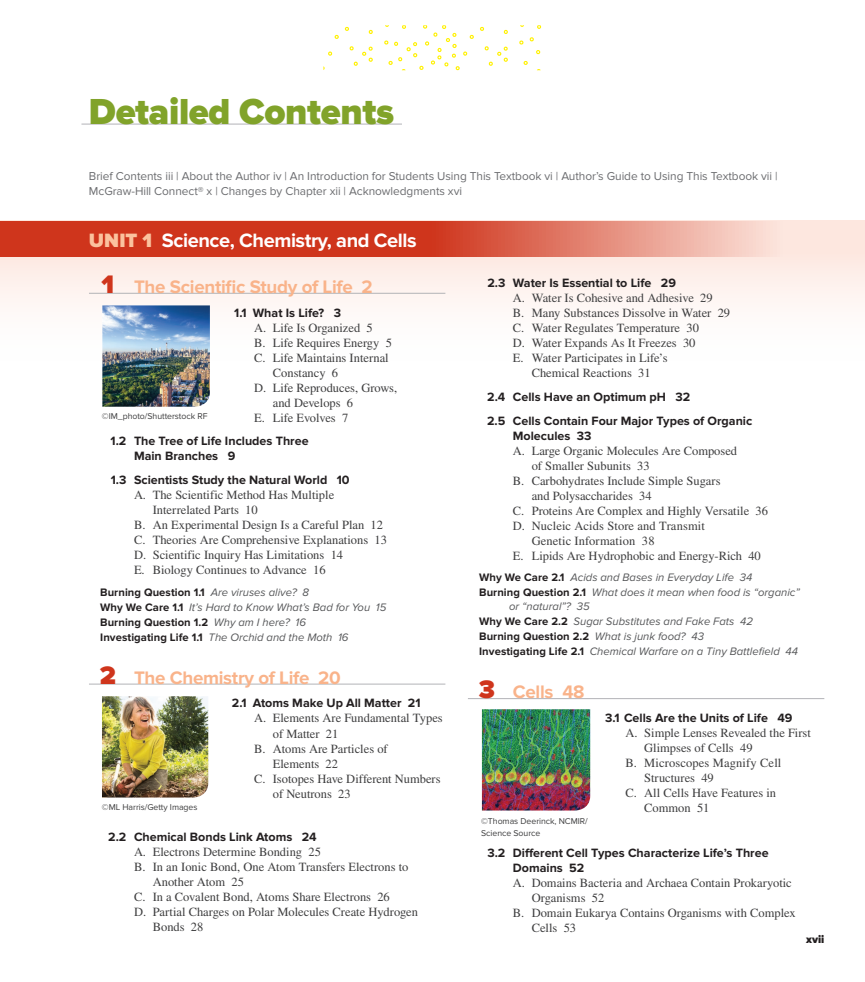
<style>
.page{position:relative;width:865px;height:982px;background:#fff}
.page>*{position:absolute;margin:0;border:0;box-sizing:border-box;transform-origin:0 0}
.fto_tt{font:900 37.5px "Proxima Nova";letter-spacing:-.01em;color:#81a32a}
.fto_tx_unit_tt{font:700 20px "Proxima Nova";letter-spacing:-.02em;color:#fff}
.fto_tx_ch_tt{font:700 18.75px "Proxima Nova";letter-spacing:-.015em;color:#f9b38a}
.fto_tx_hb{font:12.5px/15px "STIX Math Jax Main";color:#3e3e3f}
.fto_tx_hb_indent{font:12.5px/15px "STIX Math Jax Main";color:#3e3e3f}
.fto_tx_ha{font:700 12.5px/15px "Proxima Nova";color:#231f20}
.fto_tx_ha_first{font:700 12.5px "Proxima Nova";color:#231f20}
.fto_tx_fm_tt{font:11.88px/15px "Proxima Nova";letter-spacing:-.005em;color:#6c6d70}
.fto_tx_box_st{font:italic 11.25px/13.8px "Proxima Nova";color:#57585a}
.fto_tx_box_st-2{font:700 11.25px "Proxima Nova";letter-spacing:.005em;color:#231f20}
.fto_tx_box_st_after{font:italic 11.25px "Proxima Nova";color:#57585a}
.fto_tx_box_st_after-2{font:700 11.25px "Proxima Nova";letter-spacing:.005em;color:#231f20}
.t1{font:900 11.25px "Proxima Nova";color:#231f20}
.bch_fgcr{font:8.75px/11.2px "Proxima Nova";letter-spacing:-.005em;color:#3e3e3f}
.s1{font-weight:900;color:#fbc29e}
.s2{font-weight:900;font-size:26.25px;color:#cf351c}
.s3{font-weight:400;font-style:italic;color:#57585a}
.s4{font-weight:700;font-style:normal;color:#231f20}
</style>
<div class="page">
<svg style="left:0;top:256px;width:865px;height:49px;fill:#fdf0eb"></svg>
<svg style="left:0;top:221px;width:865px;height:35px;background:#dc6956"></svg>
<hr style="left:81px;top:124px;width:321px;height:1px;background:#b2b3b7">
<hr style="left:89px;top:293px;width:356px;height:1px;background:#b2b3b7">
<hr style="left:89px;top:683px;width:356px;height:1px;background:#b2b3b7">
<img style="left:102px;top:696px;width:106px;height:101px">
<hr style="left:468px;top:698px;width:356px;height:1px;background:#b2b3b7">
<img style="left:482px;top:709px;width:108px;height:101px">
<img style="left:102px;top:305px;width:108px;height:102px">
<svg style="left:349px;top:46px;width:24px;height:20px"></svg>
<svg style="left:369px;top:30px;width:4px;height:4px"></svg>
<svg style="left:328px;top:51px;width:4px;height:5px"></svg>
<svg style="left:334px;top:35px;width:5px;height:4px"></svg>
<svg style="left:345px;top:27px;width:4px;height:4px"></svg>
<svg style="left:484px;top:46px;width:24px;height:20px"></svg>
<svg style="left:504px;top:30px;width:4px;height:4px"></svg>
<svg style="left:480px;top:27px;width:4px;height:4px"></svg>
<svg style="left:519px;top:40px;width:4px;height:5px"></svg>
<svg style="left:537px;top:25px;width:4px;height:4px"></svg>
<svg style="left:523px;top:61px;width:4px;height:4px"></svg>
<svg style="left:529px;top:37px;width:5px;height:4px"></svg>
<svg style="left:536px;top:50px;width:4px;height:4px"></svg>
<svg style="left:384px;top:25px;width:90px;height:45px"></svg>
<p class="fto_tt" style="left:89px;top:90px;width:306px">Detailed Contents</p>
<p class="fto_tx_fm_tt" style="left:89px;top:168px;width:690px">Brief Contents iii | About the Author iv | An Introduction for Students Using This Textbook vi | Author’s Guide to Using This Textbook vii |<br>McGraw-Hill Connect® x | Changes by Chapter xii | Acknowledgments xvi</p>
<p class="fto_tx_unit_tt" style="left:89px;top:228px;width:329px"><span class="s1">UNIT 1</span> Science, Chemistry, and Cells</p>
<p class="fto_tx_ch_tt" style="left:102px;top:276px;width:273px"><span class="s2">1</span> The Scientific Study of Life 2</p>
<p class="fto_tx_ha_first" style="left:234px;top:305px;width:108px">1.1 What Is Life? 3</p>
<p class="fto_tx_hb_indent" style="left:254px;top:321px;width:120px">A. Life Is Organized 5</p>
<p class="fto_tx_hb_indent" style="left:254px;top:336px;width:139px">B. Life Requires Energy 5</p>
<p class="fto_tx_hb_indent" style="left:273px;top:351px;width:117px;text-indent:-19px">C. Life Maintains Internal<br>Constancy 6</p>
<p class="fto_tx_hb_indent" style="left:273px;top:381px;width:126px;text-indent:-19px">D. Life Reproduces, Grows, and Develops 6</p>
<p class="fto_tx_hb_indent" style="left:254px;top:411px;width:96px">E. Life Evolves 7</p>
<p class="fto_tx_ha" style="left:134px;top:434px;width:176px;text-indent:-23px">1.2 The Tree of Life Includes Three<br>Main Branches 9</p>
<p class="fto_tx_ha" style="left:111px;top:473px;width:240px">1.3 Scientists Study the Natural World 10</p>
<p class="fto_tx_hb" style="left:153px;top:488px;width:183px;text-indent:-19px">A. The Scientific Method Has Multiple<br>Interrelated Parts 10</p>
<p class="fto_tx_hb" style="left:134px;top:518px;width:250px">B. An Experimental Design Is a Careful Plan 12</p>
<p class="fto_tx_hb" style="left:134px;top:533px;width:254px">C. Theories Are Comprehensive Explanations 13</p>
<p class="fto_tx_hb" style="left:134px;top:548px;width:211px">D. Scientific Inquiry Has Limitations 14</p>
<p class="fto_tx_hb" style="left:134px;top:563px;width:193px">E. Biology Continues to Advance 16</p>
<p class="fto_tx_box_st_after-2" style="left:100px;top:585px;width:210px">Burning Question 1.1 <span class="s3">Are viruses alive? 8</span></p>
<p class="fto_tx_box_st" style="left:100px;top:600px;width:287px"><span class="s4">Why We Care 1.1</span> It’s Hard to Know What’s Bad for You 15</p>
<p class="fto_tx_box_st-2" style="left:100px;top:615px;width:207px">Burning Question 1.2 <span class="s3">Why am I here? 16</span></p>
<p class="fto_tx_box_st" style="left:100px;top:630px;width:250px"><span class="s4">Investigating Life 1.1</span> The Orchid and the Moth 16</p>
<p class="fto_tx_ch_tt" style="left:100px;top:666px;width:242px"><span class="s2">2</span> The Chemistry of Life 20</p>
<p class="fto_tx_ha_first" style="left:232px;top:696px;width:190px">2.1 Atoms Make Up All Matter 21</p>
<p class="fto_tx_hb_indent" style="left:273px;top:711px;width:171px;text-indent:-19px">A. Elements Are Fundamental Types of Matter 21</p>
<p class="fto_tx_hb_indent" style="left:273px;top:741px;width:116px;text-indent:-19px">B. Atoms Are Particles of<br>Elements 22</p>
<p class="fto_tx_hb_indent" style="left:273px;top:771px;width:169px;text-indent:-19px">C. Isotopes Have Different Numbers of Neutrons 23</p>
<p class="fto_tx_ha" style="left:108px;top:829px;width:210px">2.2 Chemical Bonds Link Atoms 24</p>
<p class="fto_tx_hb" style="left:134px;top:845px;width:188px">A. Electrons Determine Bonding 25</p>
<p class="fto_tx_hb" style="left:153px;top:860px;width:257px;text-indent:-19px">B. In an Ionic Bond, One Atom Transfers Electrons to<br>Another Atom 25</p>
<p class="fto_tx_hb" style="left:134px;top:890px;width:257px">C. In a Covalent Bond, Atoms Share Electrons 26</p>
<p class="fto_tx_hb" style="left:153px;top:905px;width:267px;text-indent:-19px">D. Partial Charges on Polar Molecules Create Hydrogen<br>Bonds 28</p>
<p class="fto_tx_ha" style="left:487px;top:276px;width:190px">2.3 Water Is Essential to Life 29</p>
<p class="fto_tx_hb" style="left:513px;top:291px;width:201px">A. Water Is Cohesive and Adhesive 29</p>
<p class="fto_tx_hb" style="left:513px;top:306px;width:219px">B. Many Substances Dissolve in Water 29</p>
<p class="fto_tx_hb" style="left:513px;top:321px;width:187px">C. Water Regulates Temperature 30</p>
<p class="fto_tx_hb" style="left:513px;top:336px;width:184px">D. Water Expands As It Freezes 30</p>
<p class="fto_tx_hb" style="left:513px;top:351px;width:156px;text-align:center">E. Water Participates in Life’s<br>Chemical Reactions 31</p>
<p class="fto_tx_ha" style="left:487px;top:390px;width:205px">2.4 Cells Have an Optimum pH 32</p>
<p class="fto_tx_ha" style="left:513px;top:413px;width:241px;text-indent:-26px">2.5 Cells Contain Four Major Types of Organic<br>Molecules 33</p>
<p class="fto_tx_hb" style="left:531px;top:444px;width:207px;text-indent:-19px">A. Large Organic Molecules Are Composed of Smaller Subunits 33</p>
<p class="fto_tx_hb" style="left:531px;top:474px;width:190px;text-indent:-19px">B. Carbohydrates Include Simple Sugars and Polysaccharides 34</p>
<p class="fto_tx_hb" style="left:513px;top:504px;width:256px">C. Proteins Are Complex and Highly Versatile 36</p>
<p class="fto_tx_hb" style="left:531px;top:519px;width:175px;text-indent:-19px">D. Nucleic Acids Store and Transmit<br>Genetic Information 38</p>
<p class="fto_tx_hb" style="left:513px;top:549px;width:249px">E. Lipids Are Hydrophobic and Energy-Rich 40</p>
<p class="fto_tx_box_st_after" style="left:479px;top:571px;width:275px"><span class="s4">Why We Care 2.1</span> Acids and Bases in Everyday Life 34</p>
<p class="fto_tx_box_st" style="left:509px;top:586px;width:292px;text-indent:-30px"><span class="s4">Burning Question 2.1</span> What does it mean when food is “organic” or “natural”? 35</p>
<p class="fto_tx_box_st" style="left:479px;top:614px;width:275px"><span class="s4">Why We Care 2.2</span> Sugar Substitutes and Fake Fats 42</p>
<p class="fto_tx_box_st-2" style="left:479px;top:630px;width:226px">Burning Question 2.2 <span class="s3">What is junk food? 43</span></p>
<p class="fto_tx_box_st" style="left:479px;top:644px;width:320px"><span class="s4">Investigating Life 2.1</span> Chemical Warfare on a Tiny Battlefield 44</p>
<p class="fto_tx_ch_tt" style="left:479px;top:681px;width:107px"><span class="s2">3</span> Cells 48</p>
<p class="fto_tx_ha_first" style="left:605px;top:710px;width:189px">3.1 Cells Are the Units of Life 49</p>
<p class="fto_tx_hb_indent" style="left:644px;top:726px;width:168px;text-indent:-19px">A. Simple Lenses Revealed the First<br>Glimpses of Cells 49</p>
<p class="fto_tx_hb_indent" style="left:644px;top:756px;width:139px;text-indent:-19px">B. Microscopes Magnify Cell<br>Structures 49</p>
<p class="fto_tx_hb_indent" style="left:644px;top:786px;width:133px;text-indent:-19px">C. All Cells Have Features in<br>Common 51</p>
<p class="fto_tx_ha" style="left:513px;top:845px;width:257px;text-indent:-26px">3.2 Different Cell Types Characterize Life’s Three<br>Domains 52</p>
<p class="fto_tx_hb" style="left:531px;top:876px;width:262px;text-indent:-19px">A. Domains Bacteria and Archaea Contain Prokaryotic<br>Organisms 52</p>
<p class="fto_tx_hb" style="left:531px;top:906px;width:265px;text-indent:-19px">B. Domain Eukarya Contains Organisms with Complex<br>Cells 53</p>
<p class="bch_fgcr" style="left:102px;top:411px;width:107px">©IM_photo/Shutterstock RF</p>
<p class="bch_fgcr" style="left:102px;top:801px;width:97px">©ML Harris/Getty Images</p>
<p class="bch_fgcr" style="left:481px;top:816px;width:108px">©Thomas Deerinck, NCMIR/<br>Science Source</p>
<p class="t1" style="left:806px;top:933px;width:20px">xvii</p>
</div>
